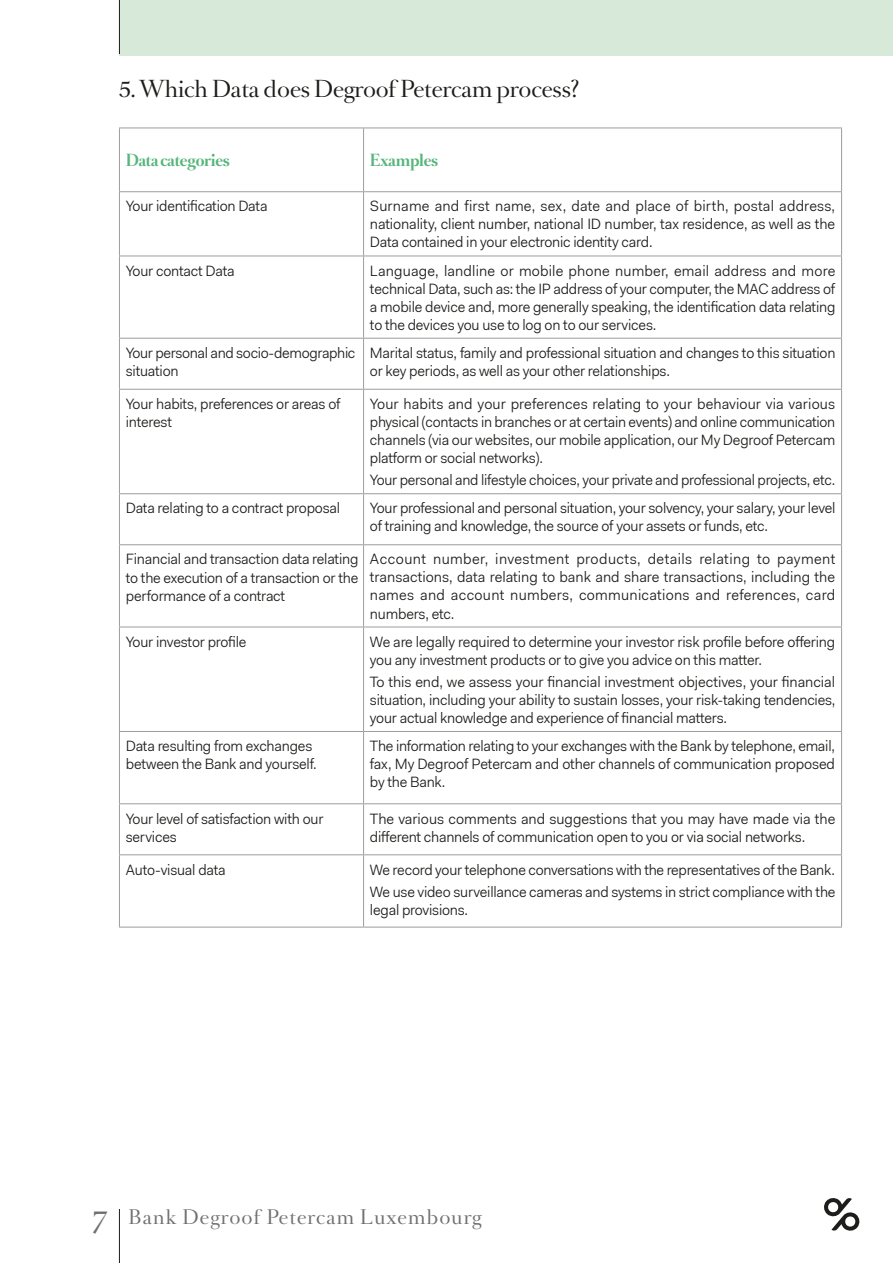
<style>
.page{position:relative;width:893px;height:1263px;background:#fff}
.page>*{position:absolute;margin:0;border:0;box-sizing:border-box;transform-origin:0 0}
.t1{font:21px "Romain Headline";letter-spacing:-.01em;color:#1d1d1b}
.t2{font:18px "Romain Headline";letter-spacing:.06em;color:#70706f}
.t3{font:15px/18px "Fakt Pro Blond";letter-spacing:-.015em;color:#1d1d1b}
.t4{font:15px "Fakt Pro Blond";letter-spacing:-.015em;color:#1d1d1b;scale:.96 1}
.t5{font:700 15px "Romain Headline";letter-spacing:-.015em;color:#56b57b}
.s1{font-size:27px}
</style>
<div class="page">
<div style="left:119px;top:0;width:774px;height:55px;background:#d7eada"></div>
<hr style="left:0;top:0;width:1px;height:55px;background:#d7eada">
<hr style="left:119px;top:128px;width:245px;height:1px;background:#9d9d9d">
<hr style="left:119px;top:128px;width:1px;height:63px;background:#9d9d9d">
<hr style="left:364px;top:128px;width:478px;height:1px;background:#9d9d9d">
<hr style="left:363px;top:128px;width:1px;height:63px;background:#9d9d9d">
<hr style="left:841px;top:128px;width:1px;height:63px;background:#9d9d9d">
<hr style="left:119px;top:191px;width:245px;height:1px;background:#9d9d9d">
<hr style="left:364px;top:191px;width:478px;height:1px;background:#9d9d9d">
<hr style="left:119px;top:192px;width:1px;height:64px;background:#9d9d9d">
<hr style="left:363px;top:192px;width:1px;height:64px;background:#9d9d9d">
<hr style="left:841px;top:192px;width:1px;height:64px;background:#9d9d9d">
<hr style="left:119px;top:256px;width:245px;height:1px;background:#9d9d9d">
<hr style="left:119px;top:256px;width:1px;height:82px;background:#9d9d9d">
<hr style="left:364px;top:256px;width:478px;height:1px;background:#9d9d9d">
<hr style="left:363px;top:256px;width:1px;height:82px;background:#9d9d9d">
<hr style="left:841px;top:256px;width:1px;height:82px;background:#9d9d9d">
<hr style="left:119px;top:338px;width:245px;height:1px;background:#9d9d9d">
<hr style="left:119px;top:339px;width:1px;height:50px;background:#9d9d9d">
<hr style="left:119px;top:927px;width:245px;height:1px;background:#9d9d9d">
<hr style="left:364px;top:338px;width:478px;height:1px;background:#9d9d9d">
<hr style="left:363px;top:339px;width:1px;height:50px;background:#9d9d9d">
<hr style="left:841px;top:339px;width:1px;height:50px;background:#9d9d9d">
<hr style="left:364px;top:927px;width:478px;height:1px;background:#9d9d9d">
<hr style="left:119px;top:389px;width:245px;height:1px;background:#9d9d9d">
<hr style="left:119px;top:390px;width:1px;height:103px;background:#9d9d9d">
<hr style="left:364px;top:389px;width:478px;height:1px;background:#9d9d9d">
<hr style="left:363px;top:390px;width:1px;height:103px;background:#9d9d9d">
<hr style="left:841px;top:390px;width:1px;height:103px;background:#9d9d9d">
<hr style="left:119px;top:493px;width:245px;height:1px;background:#9d9d9d">
<hr style="left:119px;top:494px;width:1px;height:50px;background:#9d9d9d">
<hr style="left:364px;top:493px;width:478px;height:1px;background:#9d9d9d">
<hr style="left:363px;top:494px;width:1px;height:50px;background:#9d9d9d">
<hr style="left:841px;top:494px;width:1px;height:50px;background:#9d9d9d">
<hr style="left:119px;top:544px;width:245px;height:1px;background:#9d9d9d">
<hr style="left:119px;top:545px;width:1px;height:82px;background:#9d9d9d">
<hr style="left:364px;top:544px;width:478px;height:1px;background:#9d9d9d">
<hr style="left:363px;top:545px;width:1px;height:82px;background:#9d9d9d">
<hr style="left:841px;top:545px;width:1px;height:82px;background:#9d9d9d">
<hr style="left:119px;top:627px;width:245px;height:1px;background:#9d9d9d">
<hr style="left:119px;top:627px;width:1px;height:104px;background:#9d9d9d">
<hr style="left:364px;top:627px;width:478px;height:1px;background:#9d9d9d">
<hr style="left:363px;top:627px;width:1px;height:104px;background:#9d9d9d">
<hr style="left:841px;top:627px;width:1px;height:104px;background:#9d9d9d">
<hr style="left:119px;top:731px;width:245px;height:1px;background:#9d9d9d">
<hr style="left:119px;top:732px;width:1px;height:71px;background:#9d9d9d">
<hr style="left:364px;top:731px;width:478px;height:1px;background:#9d9d9d">
<hr style="left:363px;top:732px;width:1px;height:71px;background:#9d9d9d">
<hr style="left:841px;top:732px;width:1px;height:71px;background:#9d9d9d">
<hr style="left:119px;top:803px;width:245px;height:1px;background:#9d9d9d">
<hr style="left:119px;top:804px;width:1px;height:50px;background:#9d9d9d">
<hr style="left:364px;top:803px;width:478px;height:1px;background:#9d9d9d">
<hr style="left:363px;top:804px;width:1px;height:50px;background:#9d9d9d">
<hr style="left:841px;top:804px;width:1px;height:50px;background:#9d9d9d">
<hr style="left:119px;top:854px;width:245px;height:1px;background:#9d9d9d">
<hr style="left:119px;top:855px;width:1px;height:72px;background:#9d9d9d">
<hr style="left:364px;top:854px;width:478px;height:1px;background:#9d9d9d">
<hr style="left:363px;top:855px;width:1px;height:72px;background:#9d9d9d">
<hr style="left:841px;top:855px;width:1px;height:72px;background:#9d9d9d">
<hr style="left:119px;top:0;width:1px;height:54px;background:#1d1d1b">
<hr style="left:119px;top:1209px;width:1px;height:54px;background:#1d1d1b">
<svg style="left:824px;top:1198px;width:36px;height:33px"></svg>
<h1 class="t1" style="left:119px;top:74px;width:461px">5. Which Data does Degroof Petercam process?</h1>
<p class="t5" style="left:126px;top:149px;width:106px">Data categories</p>
<p class="t5" style="left:370px;top:149px;width:70px">Examples</p>
<p class="t3" style="left:126px;top:197px;width:143px">Your identification Data</p>
<p class="t3" style="left:370px;top:197px;width:467px;text-align:justify">Surname and first name, sex, date and place of birth, postal address, nationality, client number, national ID number, tax residence, as well as the Data contained in your electronic identity card.</p>
<p class="t3" style="left:126px;top:261px;width:110px">Your contact Data</p>
<p class="t3" style="left:370px;top:261px;width:467px;text-align:justify">Language, landline or mobile phone number, email address and more technical Data, such as: the IP address of your computer, the MAC address of a mobile device and, more generally speaking, the identification data relating to the devices you use to log on to our services.</p>
<p class="t3" style="left:126px;top:344px;width:231px">Your personal and socio-demographic situation</p>
<p class="t3" style="left:370px;top:344px;width:467px">Marital status, family and professional situation and changes to this situation or key periods, as well as your other relationships.</p>
<p class="t3" style="left:126px;top:395px;width:216px">Your habits, preferences or areas of interest</p>
<p class="t3" style="left:370px;top:395px;width:467px;text-align:justify">Your habits and your preferences relating to your behaviour via various physical (contacts in branches or at certain events) and online communication channels (via our websites, our mobile application, our My Degroof Petercam platform or social networks).</p>
<p class="t4" style="left:370px;top:470px;width:486px">Your personal and lifestyle choices, your private and professional projects, etc.</p>
<p class="t3" style="left:126px;top:499px;width:216px">Data relating to a contract proposal</p>
<p class="t3" style="left:370px;top:499px;width:467px">Your professional and personal situation, your solvency, your salary, your level of training and knowledge, the source of your assets or funds, etc.</p>
<p class="t3" style="left:126px;top:550px;width:234px;text-align:justify">Financial and transaction data relating to the execution of a transaction or the performance of a contract</p>
<p class="t3" style="left:370px;top:550px;width:467px;text-align:justify">Account number, investment products, details relating to payment transactions, data relating to bank and share transactions, including the names and account numbers, communications and references, card numbers, etc.</p>
<p class="t3" style="left:126px;top:632px;width:122px">Your investor profile</p>
<p class="t3" style="left:370px;top:632px;width:467px">We are legally required to determine your investor risk profile before offering you any investment products or to give you advice on this matter.</p>
<p class="t3" style="left:370px;top:673px;width:467px;text-align:justify">To this end, we assess your financial investment objectives, your financial situation, including your ability to sustain losses, your risk-taking tendencies, your actual knowledge and experience of financial matters.</p>
<p class="t3" style="left:126px;top:737px;width:192px">Data resulting from exchanges between the Bank and yourself.</p>
<p class="t3" style="left:370px;top:737px;width:467px;text-align:justify">The information relating to your exchanges with the Bank by telephone, email, fax, My Degroof Petercam and other channels of communication proposed by the Bank.</p>
<p class="t3" style="left:126px;top:809px;width:199px">Your level of satisfaction with our services</p>
<p class="t3" style="left:370px;top:809px;width:467px">The various comments and suggestions that you may have made via the different channels of communication open to you or via social networks.</p>
<p class="t3" style="left:126px;top:860px;width:101px">Auto-visual data</p>
<p class="t3" style="left:370px;top:858px;width:467px;line-height:22.2px">We record your telephone conversations with the representatives of the Bank.<br>We use video surveillance cameras and systems in strict compliance with the</p>
<p class="t3" style="left:370px;top:900px;width:100px">legal provisions.</p>
<p class="t2" style="left:93px;top:1204px;width:390px"><span class="s1">7</span> Bank Degroof Petercam Luxembourg</p>
</div>
